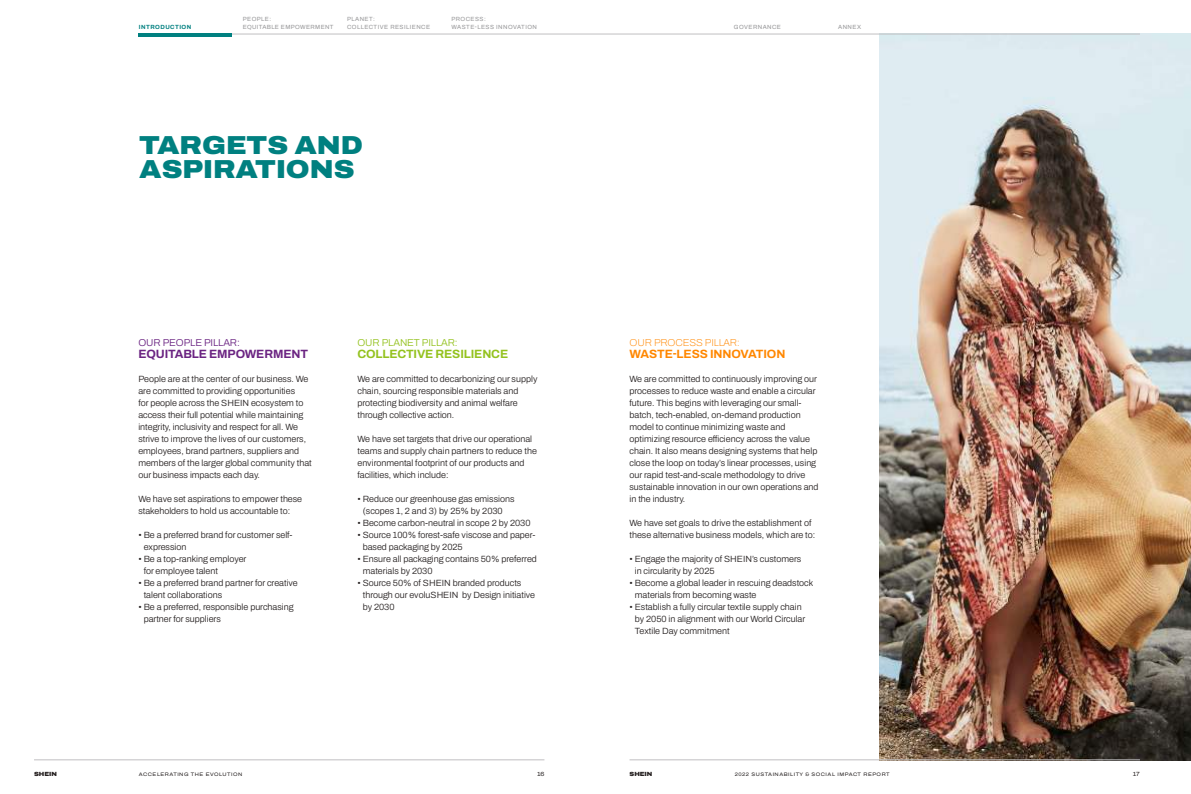
<style>
.page{position:relative;width:1191px;height:794px;background:#fff}
.page>*{position:absolute;margin:0;border:0;box-sizing:border-box;transform-origin:0 0}
.t1{font:900 26px/24px "Archivo Semi Expanded";color:#008080}
.t2{font:700 12px "Archivo";letter-spacing:-.01em;color:#6b2482}
.t3{font:700 12px "Archivo";letter-spacing:-.01em;color:#94c21f}
.t4{font:700 12px "Archivo";letter-spacing:-.01em;color:#ff8700}
.t5{font:100 10px "Archivo";letter-spacing:-.01em;color:#ff8700}
.t6{font:300 10px "Archivo";letter-spacing:-.01em;color:#6b2482}
.t7{font:300 10px "Archivo";letter-spacing:-.01em;color:#94c21f}
.t8{font:300 9px/12px "Archivo";color:#241f1f}
.t9{font:6px/8px "Archivo";letter-spacing:.075em;color:#969698}
.t10{font:700 6px "Archivo";letter-spacing:.075em;color:#008080}
.t11{font:900 6px "Archivo Semi Expanded";color:#241f1f}
.t12{font:6px "Archivo Semi Expanded";color:#241f1f}
.t13{font:5px "Archivo Semi Expanded";letter-spacing:.1em;color:#241f1f}
</style>
<div class="page">
<img style="left:879px;top:34px;width:312px;height:726px">
<hr style="left:34px;top:759px;width:510px;height:1px;background:#c0bfc1">
<hr style="left:629px;top:759px;width:511px;height:1px;background:#c0bfc1">
<hr style="left:138px;top:34px;width:1002px;height:1px;background:#c0bfc1">
<hr style="left:138px;top:34px;width:93px;height:3px;background:#008080">
<p class="t10" style="left:139px;top:23px;width:54px">INTRODUCTION</p>
<p class="t9" style="left:243px;top:15px;width:92px">PEOPLE:<br>EQUITABLE EMPOWERMENT</p>
<p class="t9" style="left:347px;top:15px;width:85px">PLANET:<br>COLLECTIVE RESILIENCE</p>
<p class="t9" style="left:451px;top:15px;width:87px">PROCESS:<br>WASTE-LESS INNOVATION</p>
<p class="t9" style="left:734px;top:23px;width:49px">GOVERNANCE</p>
<p class="t9" style="left:838px;top:23px;width:24px">ANNEX</p>
<h1 class="t1" style="left:139px;top:133px;width:225px">TARGETS AND<br>ASPIRATIONS</h1>
<p class="t6" style="left:138px;top:335px;width:103px">OUR PEOPLE PILLAR:</p>
<h2 class="t2" style="left:138px;top:345px;width:171px">EQUITABLE EMPOWERMENT</h2>
<p class="t8" style="left:138px;top:373px;width:175px">People are at the center of our business. We are committed to providing opportunities<br>for people across the SHEIN ecosystem to access their full potential while maintaining integrity, inclusivity and respect for all. We strive to improve the lives of our customers, employees, brand partners, suppliers and members of the larger global community that our business impacts each day.</p>
<p class="t8" style="left:138px;top:493px;width:165px">We have set aspirations to empower these stakeholders to hold us accountable to:</p>
<p class="t8" style="left:144px;top:529px;width:150px;text-indent:-5px">• Be a preferred brand for customer self&shy;expression</p>
<p class="t8" style="left:144px;top:553px;width:104px;text-indent:-5px">• Be a top-ranking employer for employee talent</p>
<p class="t8" style="left:144px;top:577px;width:156px;text-indent:-5px">• Be a preferred brand partner for creative talent collaborations</p>
<p class="t8" style="left:144px;top:601px;width:151px;text-indent:-5px">• Be a preferred, responsible purchasing partner for suppliers</p>
<p class="t7" style="left:357px;top:335px;width:102px">OUR PLANET PILLAR:</p>
<h2 class="t3" style="left:357px;top:345px;width:152px">COLLECTIVE RESILIENCE</h2>
<p class="t8" style="left:357px;top:373px;width:181px">We are committed to decarbonizing our supply chain, sourcing responsible materials and protecting biodiversity and animal welfare through collective action.</p>
<p class="t8" style="left:357px;top:433px;width:181px">We have set targets that drive our operational teams and supply chain partners to reduce the environmental footprint of our products and facilities, which include:</p>
<p class="t8" style="left:363px;top:493px;width:153px;text-indent:-5px">• Reduce our greenhouse gas emissions (scopes 1, 2 and 3) by 25% by 2030</p>
<p class="t8" style="left:357px;top:517px;width:175px">• Become carbon-neutral in scope 2 by 2030</p>
<p class="t8" style="left:363px;top:529px;width:174px;text-indent:-5px">• Source 100% forest-safe viscose and paper&shy;based packaging by 2025</p>
<p class="t8" style="left:363px;top:553px;width:176px;text-indent:-5px">• Ensure all packaging contains 50% preferred materials by 2030</p>
<p class="t8" style="left:363px;top:577px;width:174px;text-indent:-5px">• Source 50% of SHEIN branded products through our evoluSHEIN by Design initiative by 2030</p>
<p class="t5" style="left:629px;top:335px;width:112px">OUR PROCESS PILLAR:</p>
<h2 class="t4" style="left:629px;top:345px;width:157px">WASTE-LESS INNOVATION</h2>
<p class="t8" style="left:629px;top:373px;width:190px">We are committed to continuously improving our processes to reduce waste and enable a circular future. This begins with leveraging our small&shy;batch, tech-enabled, on-demand production model to continue minimizing waste and optimizing resource efficiency across the value chain. It also means designing systems that help close the loop on today’s linear processes, using our rapid test-and-scale methodology to drive sustainable innovation in our own operations and in the industry.</p>
<p class="t8" style="left:629px;top:517px;width:187px">We have set goals to drive the establishment of these alternative business models, which are to:</p>
<p class="t8" style="left:635px;top:553px;width:168px;text-indent:-5px">• Engage the majority of SHEIN’s customers in circularity by 2025</p>
<p class="t8" style="left:635px;top:577px;width:180px;text-indent:-5px">• Become a global leader in rescuing deadstock materials from becoming waste</p>
<p class="t8" style="left:635px;top:601px;width:172px;text-indent:-5px">• Establish a fully circular textile supply chain by 2050 in alignment with our World Circular<br>Textile Day commitment</p>
<p class="t11" style="left:34px;top:769px;width:24px">SHEIN</p>
<p class="t13" style="left:139px;top:770px;width:105px">ACCELERATING THE EVOLUTION</p>
<p class="t12" style="left:537px;top:769px;width:9px">16</p>
<p class="t11" style="left:629px;top:769px;width:24px">SHEIN</p>
<p class="t13" style="left:734px;top:770px;width:156px">2022 SUSTAINABILITY &amp; SOCIAL IMPACT REPORT</p>
<p class="t12" style="left:1132px;top:769px;width:9px">17</p>
</div>
